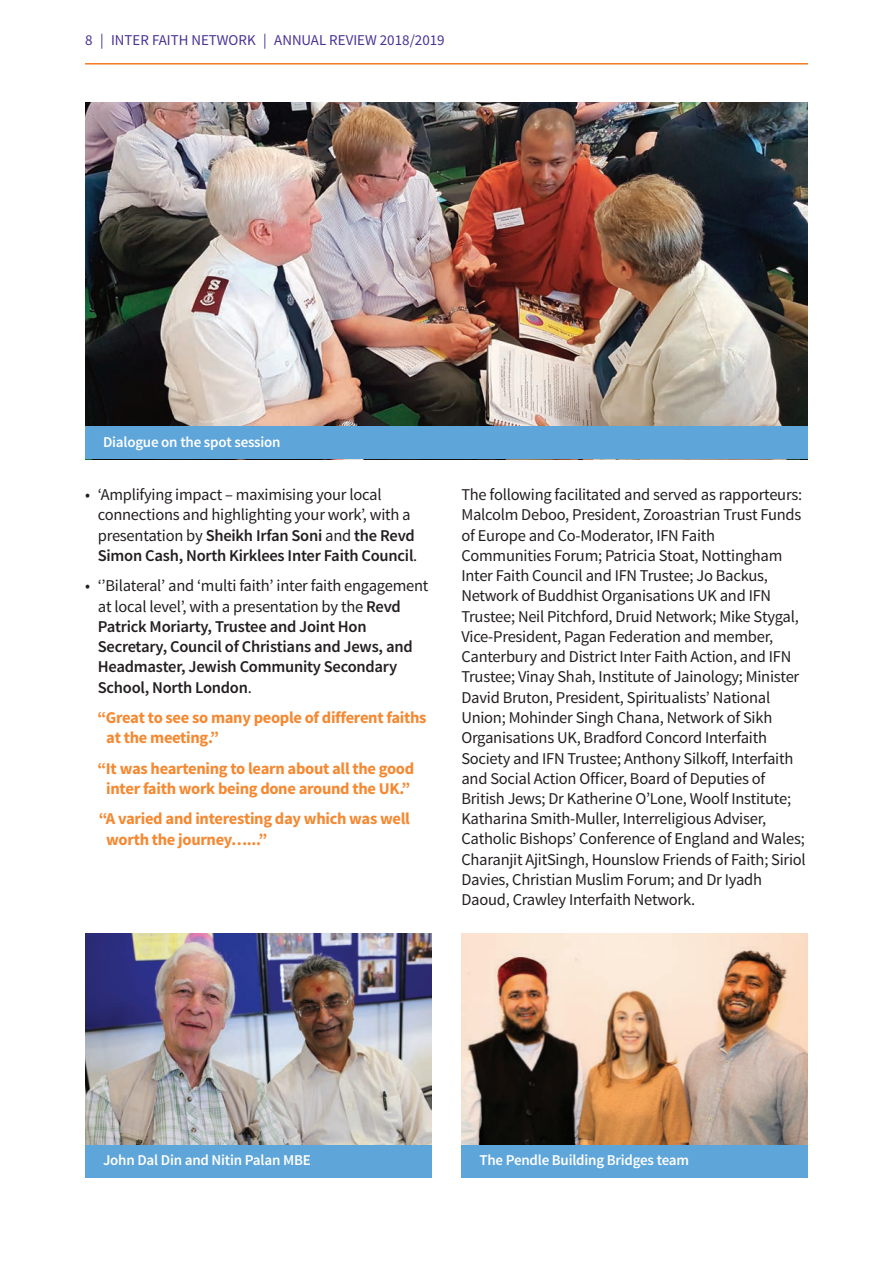
<style>
.page{position:relative;width:893px;height:1263px;background:#fff}
.page>*{position:absolute;margin:0;border:0;box-sizing:border-box;transform-origin:0 0}
.t1{font:16.5px/20.2px "Source Sans Pro";letter-spacing:-.015em;color:#231f20}
.t2{font:600 16.5px/20.2px "Source Sans Pro";letter-spacing:-.015em;color:#231f20}
.t3{font:700 16.5px/20.2px "Source Sans Pro";letter-spacing:-.02em;color:#f58932}
.t4{font:600 15px "Source Sans Pro";letter-spacing:-.015em;color:#fff}
.t5{font:15px "Source Sans Pro";color:#4a3394}
.s1{font-weight:600}
.s2{font-weight:400}
</style>
<div class="page">
<hr style="left:85px;top:63px;width:723px;height:2px;background:#f47921">
<img style="left:85px;top:933px;width:347px;height:212px">
<div style="left:85px;top:1145px;width:347px;height:33px;background:#5ea5da"></div>
<img style="left:461px;top:933px;width:347px;height:212px">
<div style="left:461px;top:1145px;width:347px;height:33px;background:#5ea5da"></div>
<img style="left:85px;top:102px;width:723px;height:324px">
<div style="left:85px;top:426px;width:723px;height:33px;background:#5ea5da"></div>
<p class="t5" style="left:85px;top:31px;width:361px">8 | INTER FAITH NETWORK | ANNUAL REVIEW 2018/2019</p>
<p class="t4" style="left:103px;top:432px;width:179px">Dialogue on the spot session</p>
<p class="t1" style="left:98px;top:485px;width:321px;text-indent:-13px">• ‘Amplifying impact – maximising your local connections and highlighting your work’, with a presentation by <span class="s1">Sheikh Irfan Soni</span> and <span class="s1">the Revd Simon Cash, North Kirklees Inter Faith Council</span>.</p>
<p class="t2" style="left:98px;top:576px;width:332px;text-indent:-13px"><span class="s2">• ‘’Bilateral’ and ‘multi faith’ inter faith engagement at local level’, with a presentation by the</span> Revd Patrick Moriarty, Trustee and Joint Hon Secretary, Council of Christians and Jews, and Headmaster, Jewish Community Secondary School, North London<span class="s2">.</span></p>
<p class="t3" style="left:106px;top:708px;width:322px;text-indent:-9px">“Great to see so many people of different faiths at the meeting.”</p>
<p class="t3" style="left:97px;top:759px;width:318px;text-align:center">“It was heartening to learn about all the good inter faith work being done around the UK.”</p>
<p class="t3" style="left:106px;top:809px;width:305px;text-indent:-8px">“A varied and interesting day which was well worth the journey…...”</p>
<p class="t1" style="left:461px;top:485px;width:346px">The following facilitated and served as rapporteurs:<br>Malcolm Deboo, President, Zoroastrian Trust Funds of Europe and Co-Moderator, IFN Faith Communities Forum; Patricia Stoat, Nottingham Inter Faith Council and IFN Trustee; Jo Backus, Network of Buddhist Organisations UK and IFN Trustee; Neil Pitchford, Druid Network; Mike Stygal, Vice-President, Pagan Federation and member, Canterbury and District Inter Faith Action, and IFN Trustee; Vinay Shah, Institute of Jainology; Minister David Bruton, President, Spiritualists’ National Union; Mohinder Singh Chana, Network of Sikh Organisations UK, Bradford Concord Interfaith Society and IFN Trustee; Anthony Silkoff, Interfaith and Social Action Officer, Board of Deputies of British Jews; Dr Katherine O’Lone, Woolf Institute; Katharina Smith-Muller, Interreligious Adviser, Catholic Bishops’ Conference of England and Wales; Charanjit AjitSingh, Hounslow Friends of Faith; Siriol Davies, Christian Muslim Forum; and Dr Iyadh Daoud, Crawley Interfaith Network.</p>
<p class="t4" style="left:103px;top:1151px;width:209px">John Dal Din and Nitin Palan MBE</p>
<p class="t4" style="left:479px;top:1151px;width:211px">The Pendle Building Bridges team</p>
</div>
